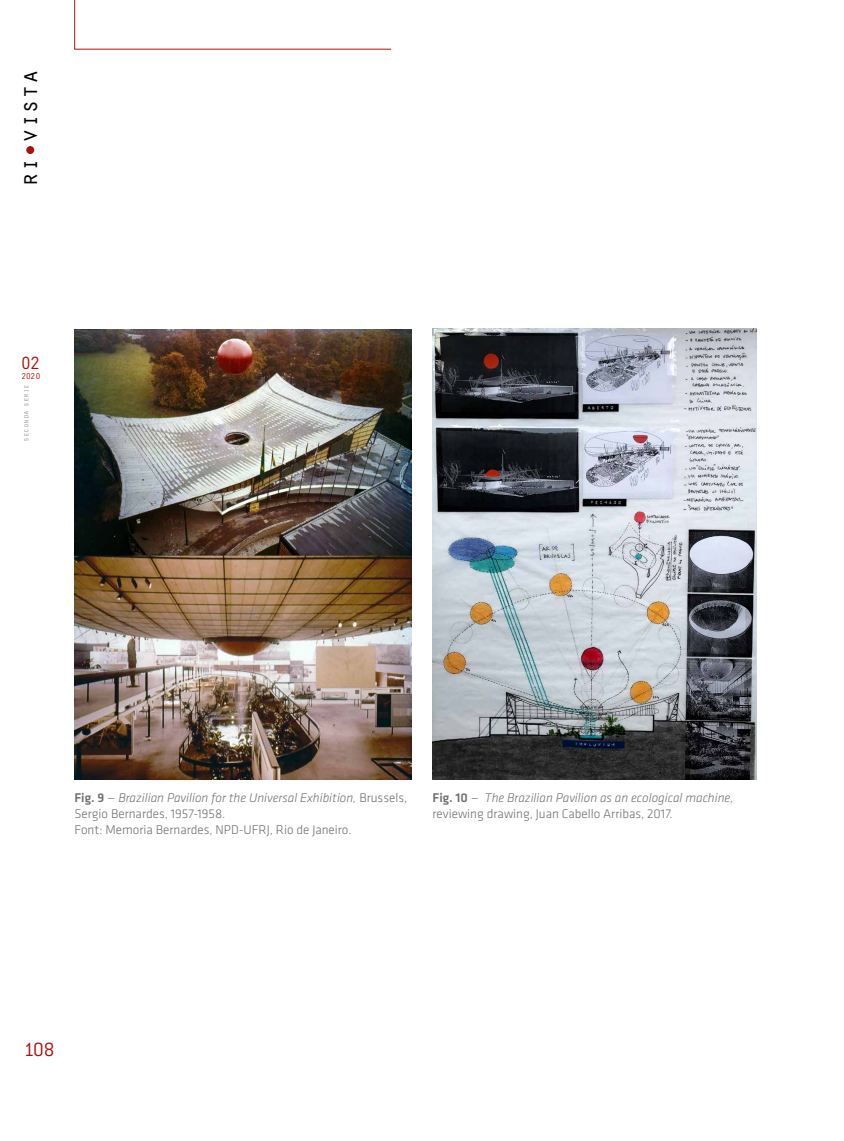
<style>
.page{position:relative;width:844px;height:1141px;background:#fff}
.page>*{position:absolute;margin:0;border:0;box-sizing:border-box;transform-origin:0 0}
.t1{font:24.5px "Orator";color:#000}
.t2{font:300 21px "Conduit ITC";color:#ae0f0a}
.t3{font:18.38px "Orator";color:#ae0f0a}
.t4{font:300 13.12px/15.8px "Klavika";color:#706f6f}
.t5{font:8.75px "Orator";color:#ae0f0a}
.t6{font:7.88px "Orator";letter-spacing:-.025em;color:#9d9d9c}
.s1{font-weight:500}
.s2{font-style:italic}
</style>
<div class="page">
<svg style="left:74px;top:0;width:317px;height:50px"></svg>
<div style="left:26px;top:146px;width:8px;height:8px;background:#ae0f0a;border-radius:50%"></div>
<img style="left:74px;top:329px;width:337px;height:451px">
<img style="left:432px;top:329px;width:324px;height:451px">
<h1 class="t1" style="left:11px;top:187px;width:119px;rotate:-90deg">ri-vista</h1>
<h3 class="t3" style="left:20px;top:349px;width:22px">02</h3>
<p class="t5" style="left:21px;top:370px;width:21px">2020</p>
<p class="t6" style="left:20px;top:442px;width:59px;rotate:-90deg">seconda serie</p>
<p class="t4" style="left:74px;top:790px;width:334px"><span class="s1">Fig. 9</span> — <span class="s2">Brazilian Pavilion for the Universal Exhibition,</span> Brussels,<br>Sergio Bernardes, 1957-1958.<br>Font: Memoria Bernardes, NPD-UFRJ, Rio de Janeiro.</p>
<p class="t4" style="left:432px;top:790px;width:302px"><span class="s1">Fig. 10</span> — <span class="s2">The Brazilian Pavilion as an ecological machine, </span>reviewing drawing, Juan Cabello Arribas, 2017.</p>
<h2 class="t2" style="left:24px;top:1038px;width:32px">108</h2>
</div>
